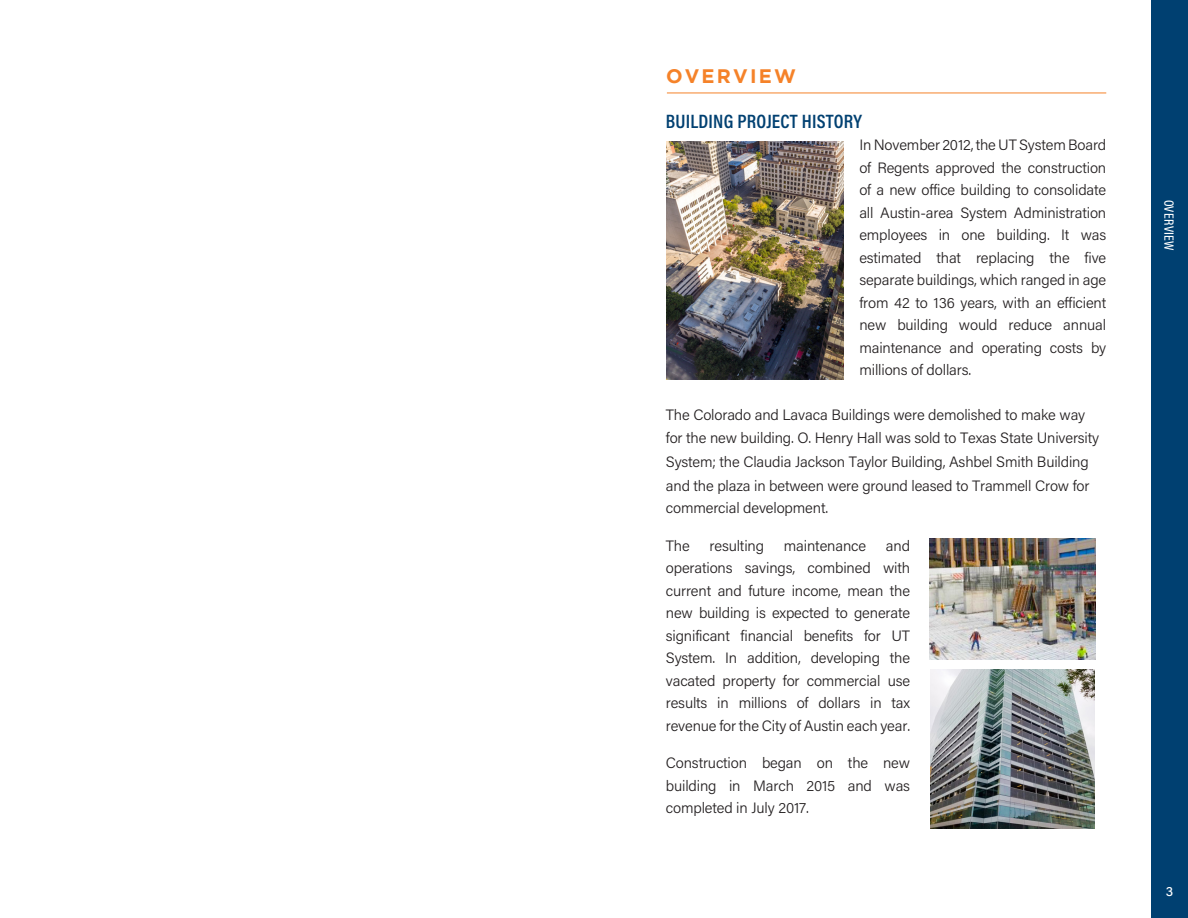
<style>
.page{position:relative;width:1188px;height:918px;background:#fff}
.page>*{position:absolute;margin:0;border:0;box-sizing:border-box;transform-origin:0 0}
.Main_Body_Copy_no_le{font:600 19.5px "Acumin Pro Cond";letter-spacing:.01em;color:#004071}
.Main_Body_Copy_no_le-2{font:700 19.5px "Gotham";letter-spacing:.115em;color:#f58229}
.Main_Body_Copy_no_le-3{font:300 15px/22.5px "Acumin Pro";letter-spacing:-.01em;color:#231f20;text-align:justify}
.Main_Body_Copy_no_le-4{font:500 13.5px "Acumin Pro Cond";letter-spacing:.025em;color:#fff}
.t1{font:500 13.5px "Acumin Pro";color:#fff}
</style>
<div class="page">
<div style="left:1151px;top:0;width:37px;height:918px;background:#004071"></div>
<img style="left:930px;top:538px;width:166px;height:121px">
<img style="left:667px;top:141px;width:176px;height:238px">
<img style="left:931px;top:670px;width:164px;height:159px">
<hr style="left:667px;top:93px;width:439px;height:1px;background:#f58229">
<p class="Main_Body_Copy_no_le-2" style="left:666px;top:64px;width:132px">OVERVIEW</p>
<p class="Main_Body_Copy_no_le" style="left:666px;top:108px;width:198px">BUILDING PROJECT HISTORY</p>
<p class="Main_Body_Copy_no_le-3" style="left:859px;top:133px;width:248px">In November 2012, the UT System Board of Regents approved the construction of a new office building to consolidate all Austin-area System Administration employees in one building. It was estimated that replacing the five separate buildings, which ranged in age from 42 to 136 years, with an efficient new building would reduce annual maintenance and operating costs by millions of dollars.</p>
<p class="Main_Body_Copy_no_le-3" style="left:666px;top:403px;width:435px">The Colorado and Lavaca Buildings were demolished to make way for the new building. O. Henry Hall was sold to Texas State University</p>
<p class="Main_Body_Copy_no_le-3" style="left:666px;top:449px;width:425px;line-height:24px">System; the Claudia Jackson Taylor Building, Ashbel Smith Building and the plaza in between were ground leased to Trammell Crow for</p>
<p class="Main_Body_Copy_no_le-3" style="left:666px;top:496px;width:164px">commercial development.</p>
<p class="Main_Body_Copy_no_le-3" style="left:666px;top:534px;width:25px">The</p>
<p class="Main_Body_Copy_no_le-3" style="left:710px;top:534px;width:56px">resulting</p>
<p class="Main_Body_Copy_no_le-3" style="left:784px;top:534px;width:84px">maintenance</p>
<p class="Main_Body_Copy_no_le-3" style="left:666px;top:534px;width:246px;text-indent:220px">and operations savings, combined with current and future income, mean the new building is expected to generate significant financial benefits for UT System. In addition, developing the vacated property for commercial use results in millions of dollars in tax revenue for the City of Austin each year.</p>
<p class="Main_Body_Copy_no_le-3" style="left:666px;top:751px;width:246px">Construction began on the new building in March 2015 and was completed in July 2017.</p>
<p class="Main_Body_Copy_no_le-4" style="left:1178px;top:200px;width:53px;rotate:90deg">OVERVIEW</p>
<p class="t1" style="left:1166px;top:881px;width:9px">3</p>
</div>
